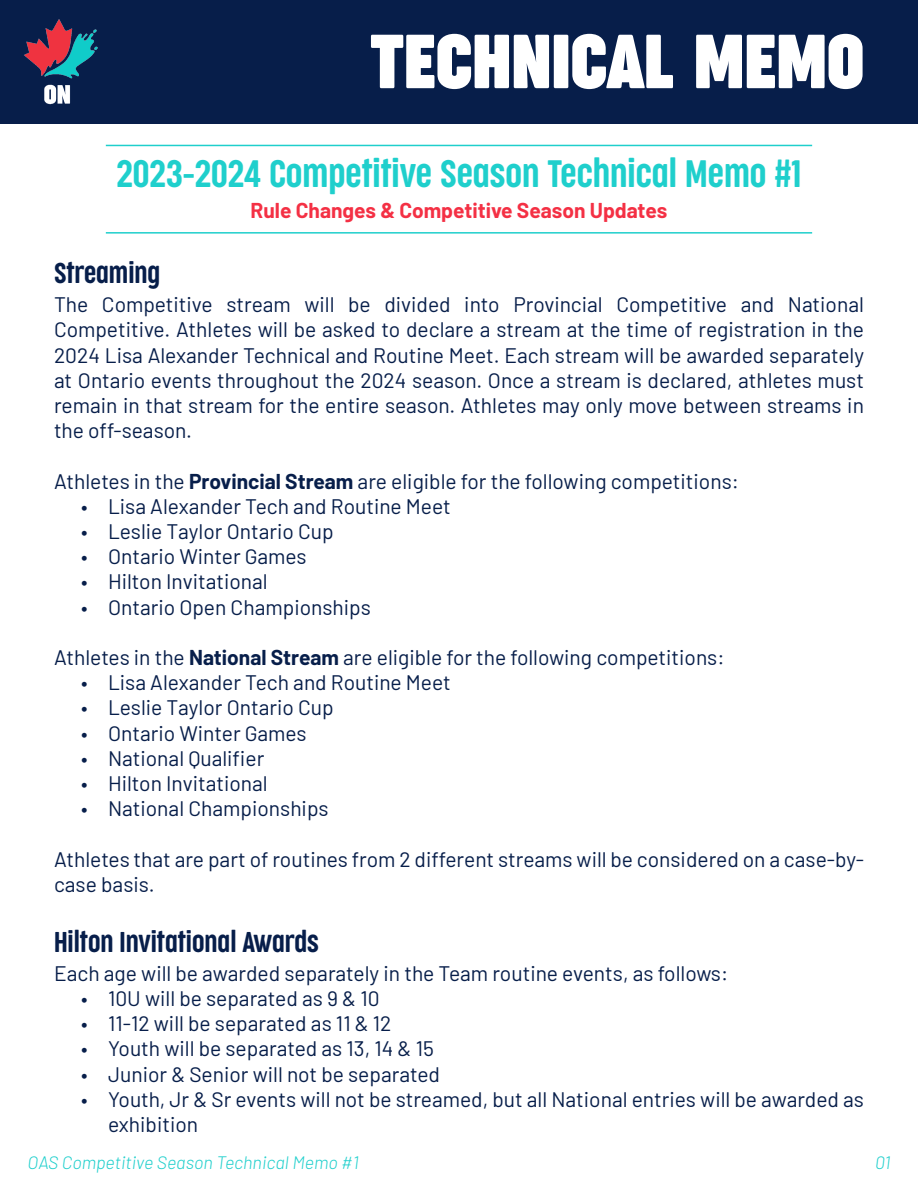
<style>
.page{position:relative;width:918px;height:1188px;background:#fff}
.page>*{position:absolute;margin:0;border:0;box-sizing:border-box;transform-origin:0 0}
.t1{font:700 72px "Cocogoose Compressed";color:#fff}
.t2{font:300 36px "Cocogoose Compressed";color:#1fcfcc}
.t3{font:300 27px "Cocogoose Compressed";color:#071e4a}
.t4{font:21px/25.2px "Barlow";color:#071e4a}
.t5{font:700 21px "Barlow";color:#f43044}
.t6{font:italic 300 18px "Barlow";color:#1fcfcc}
.s1{font-weight:700}
</style>
<div class="page">
<div style="left:0;top:0;width:918px;height:123px;background:#071e4a"></div>
<img style="left:24px;top:19px;width:74px;height:86px">
<hr style="left:106px;top:145px;width:706px;height:1px;background:#1fcfcc">
<hr style="left:106px;top:232px;width:706px;height:2px;background:#1fcfcc">
<p class="t1" style="left:370px;top:12px;width:495px">TECHNICAL MEMO</p>
<p class="t2" style="left:116px;top:150px;width:687px">2023-2024 Competitive Season Technical Memo #1</p>
<p class="t5" style="left:251px;top:194px;width:418px">Rule Changes &amp; Competitive Season Updates</p>
<p class="t3" style="left:54px;top:255px;width:108px">Streaming</p>
<p class="t4" style="left:54px;top:290px;width:812px;text-align:justify">The Competitive stream will be divided into Provincial Competitive and National Competitive. Athletes will be asked to declare a stream at the time of registration in the 2024 Lisa Alexander Technical and Routine Meet. Each stream will be awarded separately at Ontario events throughout the 2024 season. Once a stream is declared, athletes must remain in that stream for the entire season. Athletes may only move between streams in the off-season.</p>
<p class="t4" style="left:54px;top:467px;width:686px">Athletes in the <span class="s1">Provincial Stream</span> are eligible for the following competitions:</p>
<p class="t4" style="left:81px;top:492px;width:371px">• Lisa Alexander Tech and Routine Meet</p>
<p class="t4" style="left:81px;top:517px;width:254px">• Leslie Taylor Ontario Cup</p>
<p class="t4" style="left:81px;top:542px;width:227px">• Ontario Winter Games</p>
<p class="t4" style="left:81px;top:568px;width:188px">• Hilton Invitational</p>
<p class="t4" style="left:81px;top:593px;width:291px">• Ontario Open Championships</p>
<p class="t4" style="left:54px;top:643px;width:672px">Athletes in the <span class="s1">National Stream</span> are eligible for the following competitions:</p>
<p class="t4" style="left:81px;top:668px;width:371px">• Lisa Alexander Tech and Routine Meet</p>
<p class="t4" style="left:81px;top:694px;width:254px">• Leslie Taylor Ontario Cup</p>
<p class="t4" style="left:81px;top:719px;width:227px">• Ontario Winter Games</p>
<p class="t4" style="left:81px;top:744px;width:185px">• National Qualifier</p>
<p class="t4" style="left:81px;top:769px;width:188px">• Hilton Invitational</p>
<p class="t4" style="left:81px;top:794px;width:249px">• National Championships</p>
<p class="t4" style="left:54px;top:845px;width:812px">Athletes that are part of routines from 2 different streams will be considered on a case-by&shy;case basis.</p>
<p class="t3" style="left:54px;top:924px;width:266px">Hilton Invitational Awards</p>
<p class="t4" style="left:54px;top:959px;width:676px">Each age will be awarded separately in the Team routine events, as follows:</p>
<p class="t4" style="left:81px;top:984px;width:300px">• 10U will be separated as 9 &amp; 10</p>
<p class="t4" style="left:81px;top:1009px;width:312px">• 11-12 will be separated as 11 &amp; 12</p>
<p class="t4" style="left:81px;top:1035px;width:354px">• Youth will be separated as 13, 14 &amp; 15</p>
<p class="t4" style="left:81px;top:1060px;width:361px">• Junior &amp; Senior will not be separated</p>
<p class="t4" style="left:108px;top:1085px;width:758px;text-indent:-27px">• Youth, Jr &amp; Sr events will not be streamed, but all National entries will be awarded as exhibition</p>
<p class="t6" style="left:28px;top:1150px;width:333px">OAS Competitive Season Technical Memo #1</p>
<p class="t6" style="left:875px;top:1150px;width:17px">01</p>
</div>
